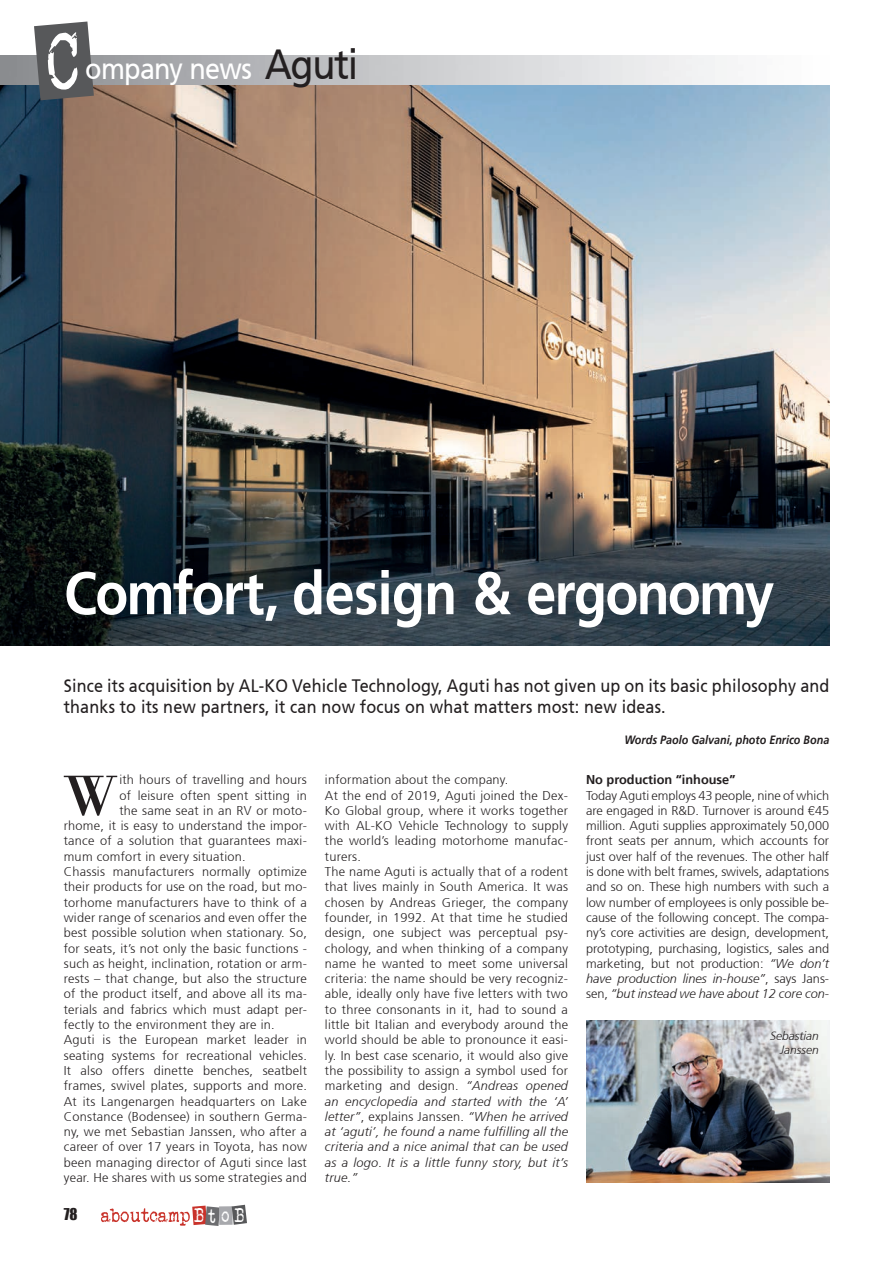
<style>
.page{position:relative;width:893px;height:1263px;background:#fff}
.page>*{position:absolute;margin:0;border:0;box-sizing:border-box;transform-origin:0 0}
.t1{font:81.9px "Veteran Typewriter";color:#fff;scale:.8 1}
.t2{font:700 60px "Frutiger 65";letter-spacing:-.03em;color:#fff;scale:.9 1}
.t3{font:58.5px "Bodoni";color:#231f20}
.t4{font:42px "Frutiger 55 Roman";letter-spacing:-.035em;color:#231f20;scale:.9 1}
.t5{font:30px "Frutiger 55 Roman";letter-spacing:-.03em;color:#fff;scale:.9 1}
.t6{font:19.95px "Veteran Typewriter";color:#fff;scale:.82 1}
.t7{font:18px/21.6px "Frutiger 55 Roman";letter-spacing:.01em;color:#231f20;scale:.9 1}
.t8{font:15px "Impact";color:#231f20}
.t9{font:300 12.75px/15.3px "Frutiger 45";letter-spacing:.02em;color:#231f20;text-align:justify}
.t10{font:700 12.75px "Frutiger 65";color:#231f20}
.t11{font:italic 700 12px "Frutiger 66";color:#231f20;scale:.9 1}
.t12{font:italic 300 12px "Frutiger 46";color:#231f20}
.s1{font-family:"Frutiger 46";font-style:italic}
.s2{font-family:"Helvetica"}
</style>
<div class="page">
<div style="left:219px;top:1206px;width:14px;height:19px;background:#a8a9ad"></div>
<svg style="left:232px;top:1205px;width:15px;height:20px"></svg>
<svg style="left:101px;top:1205px;width:119px;height:21px"></svg>
<img style="left:0;top:55px;width:829px;height:590px">
<svg style="left:34px;top:22px;width:60px;height:78px;background:#646567"></svg>
<img style="left:586px;top:1020px;width:243px;height:162px">
<p class="t1" style="left:48px;top:23px;width:42px">C</p>
<p class="t5" style="left:85px;top:51px;width:187px">ompany news</p>
<p class="t4" style="left:265px;top:40px;width:105px">Aguti</p>
<p class="t2" style="left:64px;top:558px;width:791px">Comfort, design &amp; ergonomy</p>
<p class="t7" style="left:64px;top:674px;width:852px">Since its acquisition by AL-KO Vehicle Technology, Aguti has not given up on its basic philosophy and thanks to its new partners, it can now focus on what matters most: new ideas.</p>
<p class="t3" style="left:63px;top:760px;width:57px">W</p>
<p class="t9" style="left:119px;top:772px;width:189px">ith hours of travelling and hours</p>
<p class="t9" style="left:119px;top:788px;width:189px">of leisure often spent sitting in</p>
<p class="t9" style="left:119px;top:803px;width:189px">the same seat in an RV or moto-</p>
<p class="t9" style="left:64px;top:818px;width:245px">rhome, it is easy to understand the impor-</p>
<p class="t9" style="left:64px;top:833px;width:245px">tance of a solution that guarantees maxi-</p>
<p class="t9" style="left:64px;top:849px;width:183px">mum comfort in every situation.</p>
<p class="t9" style="left:64px;top:864px;width:245px">Chassis manufacturers normally optimize their products for use on the road, but mo&shy;torhome manufacturers have to think of a wider range of scenarios and even offer the best possible solution when stationary. So, for seats, it’s not only the basic functions - such as height, inclination, rotation or arm&shy;rests – that change, but also the structure of the product itself, and above all its ma&shy;terials and fabrics which must adapt per&shy;fectly to the environment they are in.</p>
<p class="t9" style="left:64px;top:1032px;width:245px">Aguti is the European market leader in seating systems for recreational vehicles.<br>It also offers dinette benches, seatbelt frames, swivel plates, supports and more.<br>At its Langenargen headquarters on Lake Constance (Bodensee) in southern Germa&shy;ny, we met Sebastian Janssen, who after a career of over 17 years in Toyota, has now been managing director of Aguti since last year. He shares with us some strategies and</p>
<p class="t8" style="left:64px;top:1202px;width:15px">78</p>
<h3 class="t6" style="left:195px;top:1206px;width:63px">BtoB</h3>
<p class="t9" style="left:325px;top:772px;width:185px">information about the company.</p>
<p class="t9" style="left:325px;top:788px;width:245px">At the end of 2019, Aguti joined the Dex-Ko Global group, where it works together with AL-KO Vehicle Technology to supply the world’s leading motorhome manufac&shy;turers.</p>
<p class="t9" style="left:325px;top:864px;width:245px">The name Aguti is actually that of a rodent that lives mainly in South America. It was chosen by Andreas Grieger, the company founder, in 1992. At that time he studied design, one subject was perceptual psy&shy;chology, and when thinking of a company name he wanted to meet some universal criteria: the name should be very recogniz&shy;able, ideally only have five letters with two to three consonants in it, had to sound a little bit Italian and everybody around the world should be able to pronounce it easi&shy;ly. In best case scenario, it would also give the possibility to assign a symbol used for marketing and design. <span class="s1">“Andreas opened an encyclopedia and started with the ‘A’ letter”</span>, explains Janssen. <span class="s1">“When he arrived at ‘aguti’, he found a name fulfilling all the criteria and a nice animal that can be used as a logo. It is a little funny story, but it’s true.”</span></p>
<p class="t11" style="left:624px;top:732px;width:229px">Words Paolo Galvani, photo Enrico Bona</p>
<p class="t10" style="left:586px;top:772px;width:151px">No production “inhouse”</p>
<p class="t9" style="left:586px;top:788px;width:245px">Today Aguti employs 43 people, nine of which are engaged in R&amp;D. Turnover is around <span class="s2">€</span>45 million. Aguti supplies approximately 50,000 front seats per annum, which accounts for just over half of the revenues. The other half is done with belt frames, swivels, adaptations and so on. These high numbers with such a low number of employees is only possible be&shy;cause of the following concept. The compa&shy;ny’s core activities are design, development, prototyping, purchasing, logistics, sales and marketing, but not production: <span class="s1">“We don’t have production lines in-house”</span>, says Jans&shy;sen, <span class="s1">“but instead we have about 12 core con-</span></p>
<p class="t12" style="left:770px;top:1029px;width:50px">Sebastian</p>
<p class="t12" style="left:780px;top:1043px;width:40px">Janssen</p>
</div>
